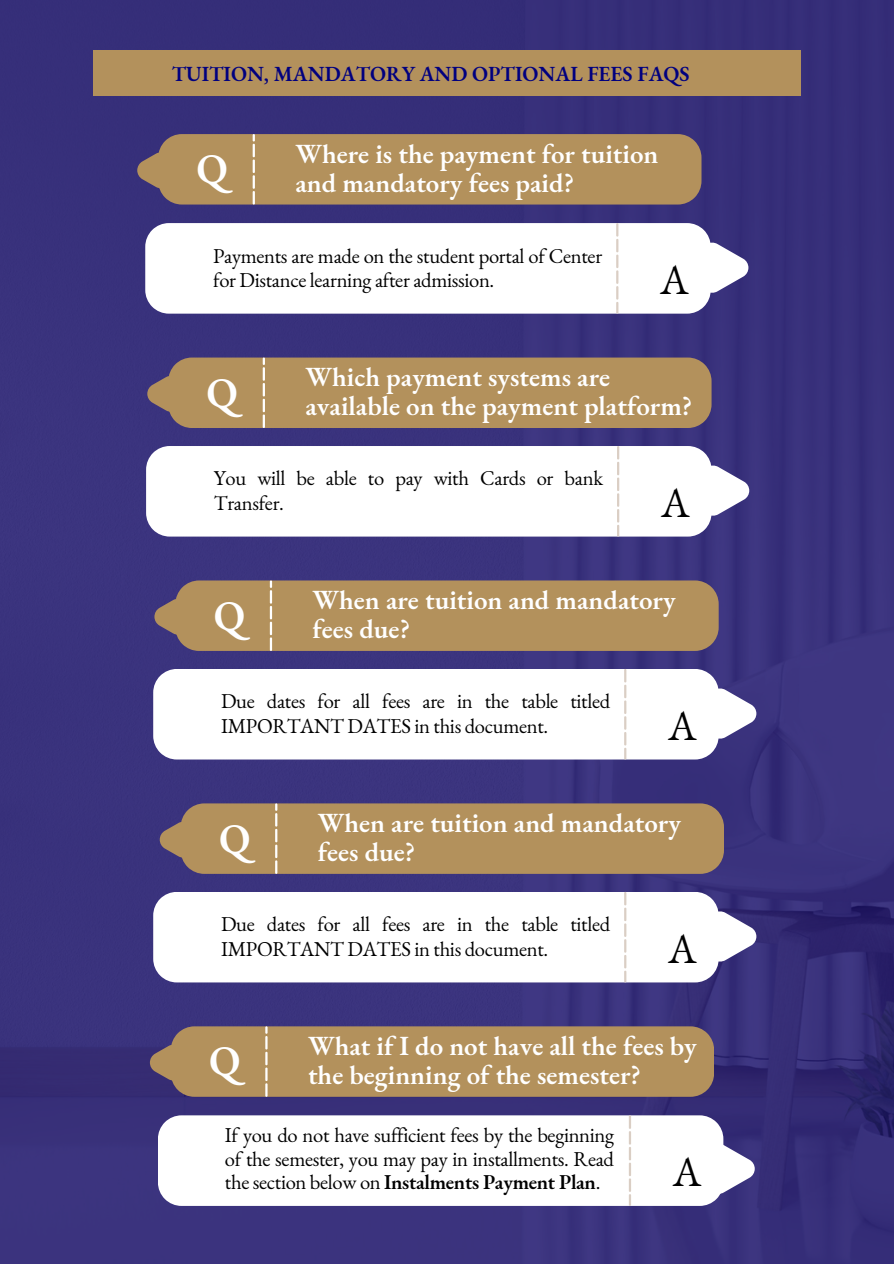
<style>
.page{position:relative;width:894px;height:1264px;background:#fff}
.page>*{position:absolute;margin:0;border:0;box-sizing:border-box;transform-origin:0 0}
.t1{font:600 41.25px "EB Garamond";color:#fff}
.t2{font:41.25px "EB Garamond";color:#000}
.t3{font:600 27px "EB Garamond";color:#fff}
.t4{font:600 21px "EB Garamond";color:#01007f}
.t5{font:20.55px/24.5px "EB Garamond";letter-spacing:-.015em;color:#000}
.s1{font-weight:600}
</style>
<div class="page">
<div style="left:0;top:0;width:893px;height:1263px;background:#39327c"></div>
<div style="left:93px;top:50px;width:707px;height:46px;background:#b3915c"></div>
<div style="left:137px;top:134px;width:564px;height:70px;background:#b3915c"></div>
<svg style="left:710px;top:242px;width:38px;height:51px"></svg>
<svg style="left:145px;top:223px;width:565px;height:90px"></svg>
<svg style="left:616px;top:223px;width:2px;height:91px"></svg>
<div style="left:147px;top:357px;width:564px;height:71px;background:#b3915c"></div>
<svg style="left:711px;top:465px;width:38px;height:51px"></svg>
<svg style="left:146px;top:446px;width:565px;height:90px"></svg>
<svg style="left:617px;top:446px;width:2px;height:90px"></svg>
<div style="left:154px;top:580px;width:564px;height:71px;background:#b3915c"></div>
<svg style="left:718px;top:688px;width:38px;height:50px"></svg>
<svg style="left:153px;top:669px;width:565px;height:90px"></svg>
<svg style="left:624px;top:669px;width:2px;height:90px"></svg>
<div style="left:160px;top:803px;width:563px;height:70px;background:#b3915c"></div>
<svg style="left:718px;top:911px;width:38px;height:50px"></svg>
<svg style="left:153px;top:891px;width:565px;height:91px"></svg>
<svg style="left:624px;top:891px;width:2px;height:91px"></svg>
<div style="left:150px;top:1026px;width:563px;height:70px;background:#b3915c"></div>
<svg style="left:723px;top:1143px;width:31px;height:50px"></svg>
<svg style="left:158px;top:1115px;width:565px;height:90px"></svg>
<svg style="left:628px;top:1115px;width:3px;height:90px"></svg>
<p class="t4" style="left:172px;top:60px;width:519px">TUITION, MANDATORY AND OPTIONAL FEES FAQS</p>
<h2 class="t1" style="left:196px;top:142px;width:33px">Q</h2>
<p class="t3" style="left:295px;top:135px;width:364px">Where is the payment for tuition</p>
<p class="t3" style="left:295px;top:165px;width:280px">and mandatory fees paid?</p>
<p class="t5" style="left:213px;top:243px;width:390px">Payments are made on the student portal of Center for Distance learning after admission.</p>
<h1 class="t2" style="left:660px;top:252px;width:30px">A</h1>
<p class="t1" style="left:206px;top:365px;width:33px">Q</p>
<p class="t3" style="left:305px;top:359px;width:306px">Which payment systems are</p>
<p class="t3" style="left:305px;top:388px;width:388px">available on the payment platform?</p>
<h1 class="t5" style="left:214px;top:466px;width:390px">You will be able to pay with Cards or bank<br>Transfer.</h1>
<p class="t2" style="left:661px;top:475px;width:30px">A</p>
<p class="t1" style="left:214px;top:588px;width:33px">Q</p>
<p class="t3" style="left:312px;top:581px;width:364px">When are tuition and mandatory</p>
<p class="t3" style="left:312px;top:611px;width:99px">fees due?</p>
<h1 class="t5" style="left:221px;top:689px;width:390px">Due dates for all fees are in the table titled<br>IMPORTANT DATES in this document.</h1>
<p class="t2" style="left:668px;top:698px;width:30px">A</p>
<p class="t1" style="left:219px;top:811px;width:33px">Q</p>
<p class="t3" style="left:318px;top:804px;width:364px">When are tuition and mandatory</p>
<p class="t3" style="left:318px;top:834px;width:99px">fees due?</p>
<h1 class="t5" style="left:221px;top:911px;width:390px">Due dates for all fees are in the table titled<br>IMPORTANT DATES in this document.</h1>
<p class="t2" style="left:668px;top:921px;width:30px">A</p>
<p class="t3" style="left:308px;top:1027px;width:390px">What if I do not have all the fees by</p>
<p class="t1" style="left:209px;top:1033px;width:33px">Q</p>
<p class="t3" style="left:308px;top:1056px;width:334px">the beginning of the semester?</p>
<h1 class="t5" style="left:225px;top:1122px;width:390px;line-height:23.7px;text-align:justify">If you do not have sufficient fees by the beginning of the semester, you may pay in installments. Read the section below on <span class="s1">Instalments Payment Plan</span>.</h1>
<p class="t2" style="left:672px;top:1144px;width:30px">A</p>
</div>
